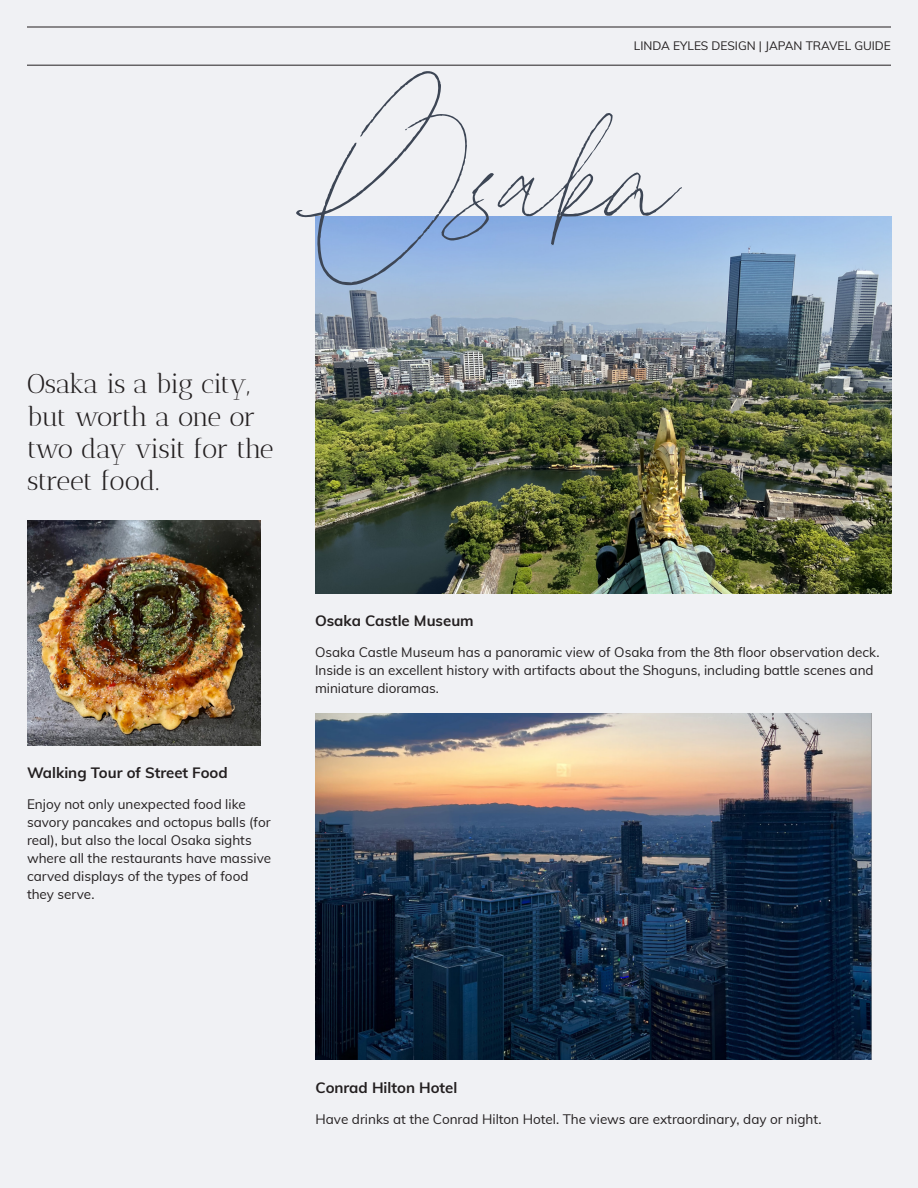
<style>
.page{position:relative;width:918px;height:1188px;background:#f0f1f4}
.page>*{position:absolute;margin:0;border:0;box-sizing:border-box;transform-origin:0 0}
.t1{font:243px "Sebastian Bobby";color:#3d4655}
.t2{font:27px/32.4px "Antic Didone";letter-spacing:-.04em;color:#231f20}
.t3{font:700 15px "Muli";color:#231f20}
.Body_Copy{font:13.5px/18px "Muli";color:#231f20}
.t4{font:12px "Muli";color:#231f20}
</style>
<div class="page">
<img style="left:315px;top:216px;width:577px;height:378px">
<img style="left:316px;top:713px;width:556px;height:346px">
<hr style="left:27px;top:27px;width:864px;height:1px;background:#231f20">
<hr style="left:27px;top:65px;width:864px;height:1px;background:#231f20">
<img style="left:27px;top:521px;width:233px;height:225px">
<p class="t4" style="left:634px;top:37px;width:259px">LINDA EYLES DESIGN | JAPAN TRAVEL GUIDE</p>
<p class="t1" style="left:295px;top:33px;width:388px">Osaka</p>
<p class="t2" style="left:27px;top:368px;width:248px">Osaka is a big city, but worth a one or two day visit for the street food.</p>
<p class="t3" style="left:27px;top:761px;width:202px">Walking Tour of Street Food</p>
<p class="Body_Copy" style="left:27px;top:794px;width:246px">Enjoy not only unexpected food like savory pancakes and octopus balls (for real), but also the local Osaka sights where all the restaurants have massive carved displays of the types of food they serve.</p>
<p class="t3" style="left:315px;top:610px;width:160px">Osaka Castle Museum</p>
<p class="Body_Copy" style="left:315px;top:642px;width:566px">Osaka Castle Museum has a panoramic view of Osaka from the 8th floor observation deck.<br>Inside is an excellent history with artifacts about the Shoguns, including battle scenes and miniature dioramas.</p>
<p class="t3" style="left:316px;top:1077px;width:143px">Conrad Hilton Hotel</p>
<p class="Body_Copy" style="left:316px;top:1109px;width:507px">Have drinks at the Conrad Hilton Hotel. The views are extraordinary, day or night.</p>
</div>
